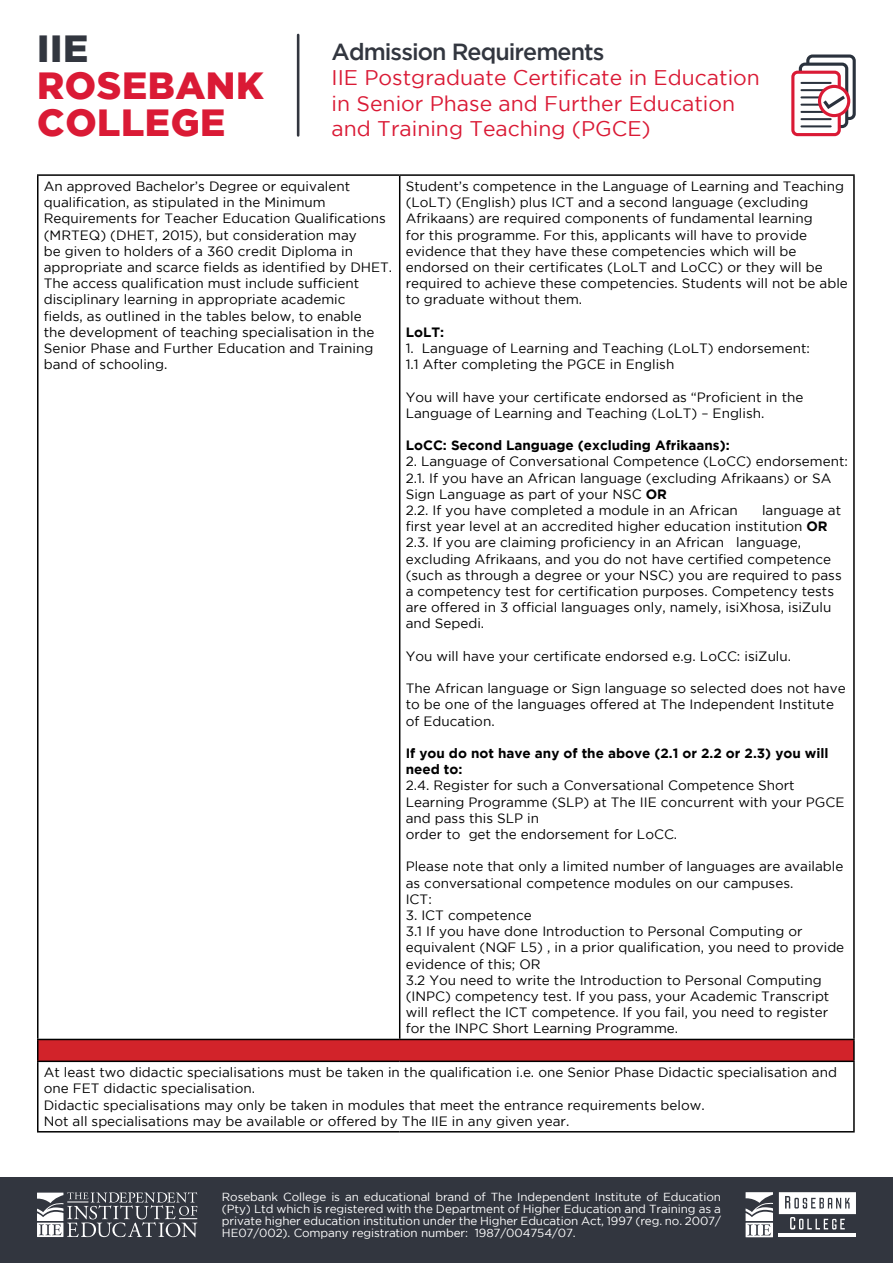
<style>
.page{position:relative;width:893px;height:1263px;background:#fff}
.page>*{position:absolute;margin:0;border:0;box-sizing:border-box;transform-origin:0 0}
.t1{font:900 37.8px/37.2px "Gotham";letter-spacing:.015em;color:#da1a35}
.t2{font:900 37.8px "Gotham";color:#32363f}
.t3{font:500 23.25px "Gotham";letter-spacing:-.04em;color:#32363f}
.t4{font:21.15px/25.3px "Gotham";color:#da1a35}
.t5{font:13.5px/16.2px "Gotham";color:#000}
.t6{font:700 13.5px/16.2px "Gotham";color:#000}
.t7{font:11.7px/12.1px "Gotham";letter-spacing:-.01em;color:#fff;text-align:justify}
.s1{font-weight:700}
</style>
<div class="page">
<div style="left:0;top:1177px;width:893px;height:86px;background:#32363f"></div>
<hr style="left:297px;top:35px;width:2px;height:100px;background:#32363f">
<hr style="left:779px;top:1233px;width:77px;height:4px;background:#fff">
<svg style="left:779px;top:1192px;width:77px;height:37px"></svg>
<svg style="left:746px;top:1192px;width:27px;height:45px"></svg>
<svg style="left:37px;top:1192px;width:160px;height:45px"></svg>
<svg style="left:808px;top:56px;width:46px;height:62px"></svg>
<div style="left:806px;top:54px;width:50px;height:66px;border:3px solid #2a323d;border-radius:5px"></div>
<svg style="left:800px;top:64px;width:47px;height:63px"></svg>
<div style="left:799px;top:63px;width:49px;height:65px;border:3px solid #2a323d;border-radius:5px"></div>
<div style="left:793px;top:72px;width:46px;height:63px;background:#fff;border-radius:5px"></div>
<div style="left:791px;top:71px;width:50px;height:65px;border:3px solid #da1a35;border-radius:5px"></div>
<hr style="left:801px;top:82px;width:30px;height:2px;background:#2a323d">
<hr style="left:801px;top:89px;width:30px;height:2px;background:#2a323d">
<hr style="left:801px;top:96px;width:30px;height:2px;background:#2a323d">
<hr style="left:801px;top:104px;width:30px;height:2px;background:#2a323d">
<hr style="left:801px;top:111px;width:30px;height:2px;background:#2a323d">
<hr style="left:801px;top:118px;width:30px;height:2px;background:#2a323d">
<hr style="left:801px;top:125px;width:30px;height:2px;background:#2a323d">
<svg style="left:819px;top:86px;width:30px;height:30px"></svg>
<div style="left:818px;top:85px;width:32px;height:32px;border:3px solid #da1a35;border-radius:50%"></div>
<svg style="left:820px;top:93px;width:28px;height:18px"></svg>
<div style="left:38px;top:1039px;width:816px;height:22px;background:#d2232a"></div>
<hr style="left:37px;top:174px;width:363px;height:2px;background:#000">
<hr style="left:37px;top:176px;width:2px;height:863px;background:#000">
<hr style="left:400px;top:174px;width:455px;height:2px;background:#000">
<hr style="left:399px;top:176px;width:1px;height:863px;background:#000">
<hr style="left:853px;top:176px;width:2px;height:863px;background:#000">
<hr style="left:37px;top:1039px;width:363px;height:1px;background:#000">
<hr style="left:37px;top:1040px;width:2px;height:20px;background:#000">
<hr style="left:400px;top:1039px;width:455px;height:1px;background:#000">
<hr style="left:853px;top:1040px;width:2px;height:20px;background:#000">
<hr style="left:37px;top:1060px;width:363px;height:2px;background:#000">
<hr style="left:37px;top:1062px;width:2px;height:69px;background:#000">
<hr style="left:400px;top:1060px;width:455px;height:2px;background:#000">
<hr style="left:853px;top:1062px;width:2px;height:69px;background:#000">
<hr style="left:37px;top:1131px;width:363px;height:1px;background:#000">
<hr style="left:400px;top:1131px;width:455px;height:1px;background:#000">
<h1 class="t2" style="left:37px;top:27px;width:52px">IIE</h1>
<h1 class="t1" style="left:37px;top:66px;width:228px">ROSEBANK<br>COLLEGE</h1>
<h2 class="t3" style="left:332px;top:39px;width:274px">Admission Requirements</h2>
<h3 class="t4" style="left:332px;top:65px;width:430px">IIE Postgraduate Certificate in Education in Senior Phase and Further Education and Training Teaching (PGCE)</h3>
<p class="t5" style="left:44px;top:178px;width:350px">An approved Bachelor’s Degree or equivalent qualification, as stipulated in the Minimum Requirements for Teacher Education Qualifications (MRTEQ) (DHET, 2015), but consideration may<br>be given to holders of a 360 credit Diploma in appropriate and scarce fields as identified by DHET.<br>The access qualification must include sufficient disciplinary learning in appropriate academic<br>fields, as outlined in the tables below, to enable<br>the development of teaching specialisation in the Senior Phase and Further Education and Training band of schooling.</p>
<p class="t5" style="left:406px;top:178px;width:444px">Student’s competence in the Language of Learning and Teaching (LoLT) (English) plus ICT and a second language (excluding Afrikaans) are required components of fundamental learning<br>for this programme. For this, applicants will have to provide evidence that they have these competencies which will be endorsed on their certificates (LoLT and LoCC) or they will be required to achieve these competencies. Students will not be able to graduate without them.</p>
<p class="t6" style="left:406px;top:324px;width:40px">LoLT:</p>
<p class="t5" style="left:406px;top:340px;width:406px">1. Language of Learning and Teaching (LoLT) endorsement:<br>1.1 After completing the PGCE in English</p>
<p class="t5" style="left:406px;top:388px;width:399px">You will have your certificate endorsed as “Proficient in the<br>Language of Learning and Teaching (LoLT) – English.</p>
<p class="t6" style="left:406px;top:437px;width:325px">LoCC: Second Language (excluding Afrikaans):</p>
<p class="t5" style="left:406px;top:453px;width:444px">2. Language of Conversational Competence (LoCC) endorsement:<br>2.1. If you have an African language (excluding Afrikaans) or SA Sign Language as part of your NSC <span class="s1">OR<br></span>2.2. If you have completed a module in an African</p>
<p class="t5" style="left:406px;top:502px;width:438px;text-indent:356px">language at first year level at an accredited higher education institution <span class="s1">OR </span>2.3. If you are claiming proficiency in an African language, excluding Afrikaans, and you do not have certified competence (such as through a degree or your NSC) you are required to pass a competency test for certification purposes. Competency tests are offered in 3 official languages only, namely, isiXhosa, isiZulu and Sepedi.</p>
<p class="t5" style="left:406px;top:648px;width:387px">You will have your certificate endorsed e.g. LoCC: isiZulu.</p>
<p class="t5" style="left:406px;top:680px;width:441px">The African language or Sign language so selected does not have to be one of the languages offered at The Independent Institute of Education.</p>
<p class="t6" style="left:406px;top:745px;width:424px">If you do not have any of the above (2.1 or 2.2 or 2.3) you will need to:</p>
<p class="t5" style="left:406px;top:777px;width:440px">2.4. Register for such a Conversational Competence Short Learning Programme (SLP) at The IIE concurrent with your PGCE and pass this SLP in<br>order to get the endorsement for LoCC.</p>
<p class="t5" style="left:406px;top:858px;width:439px">Please note that only a limited number of languages are available as conversational competence modules on our campuses.<br>ICT:</p>
<p class="t5" style="left:406px;top:907px;width:440px">3. ICT competence<br>3.1 If you have done Introduction to Personal Computing or equivalent (NQF L5) , in a prior qualification, you need to provide evidence of this; OR<br>3.2 You need to write the Introduction to Personal Computing (INPC) competency test. If you pass, your Academic Transcript will reflect the ICT competence. If you fail, you need to register for the INPC Short Learning Programme.</p>
<p class="t5" style="left:44px;top:1064px;width:795px">At least two didactic specialisations must be taken in the qualification i.e. one Senior Phase Didactic specialisation and one FET didactic specialisation.<br>Didactic specialisations may only be taken in modules that meet the entrance requirements below.<br>Not all specialisations may be available or offered by The IIE in any given year.</p>
<p class="t7" style="left:222px;top:1190px;width:501px">Rosebank College is an educational brand of The Independent Institute of Education (Pty) Ltd which is registered with the Department of Higher Education and Training as a private higher education institution under the Higher Education Act, 1997 (reg. no. 2007/ HE07/002). Company registration number: 1987/004754/07.</p>
</div>
